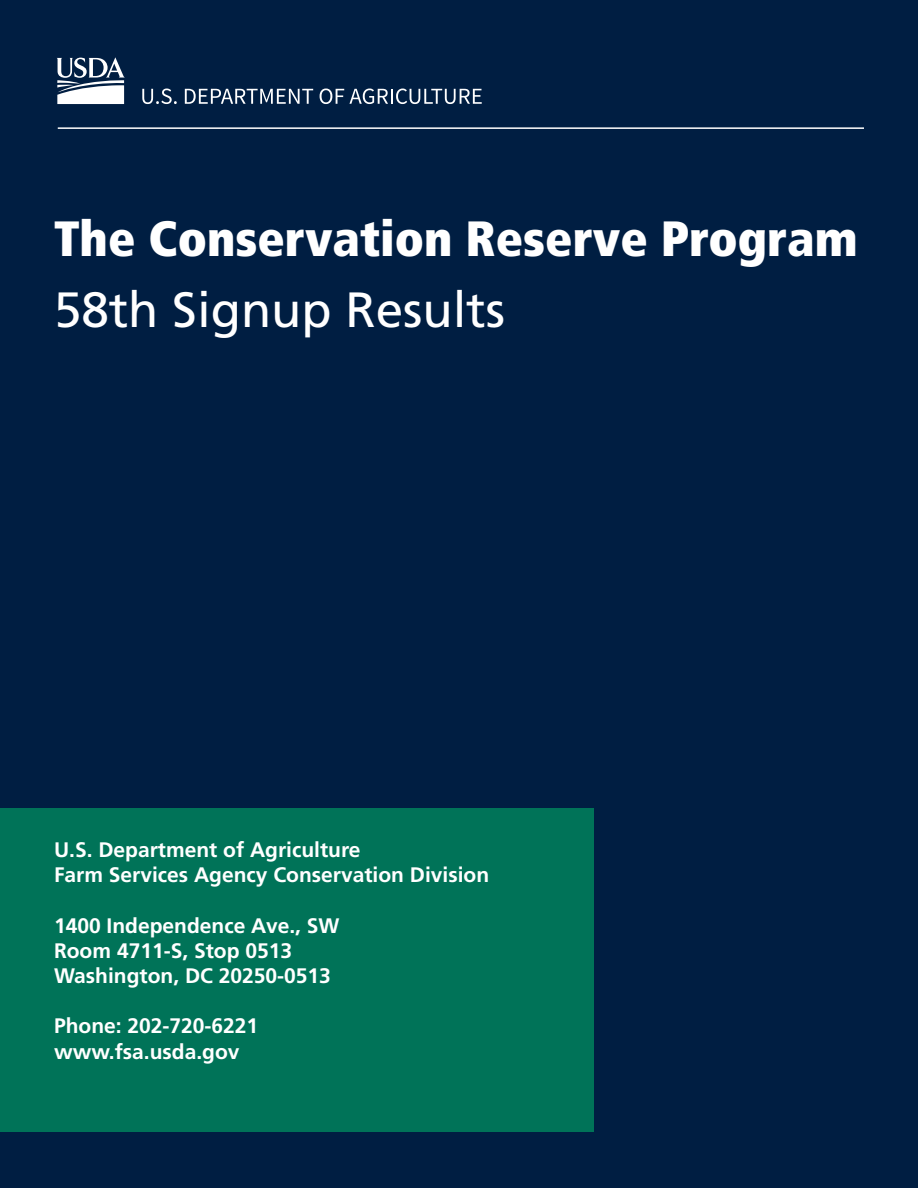
<style>
.page{position:relative;width:918px;height:1188px;background:#001e42}
.page>*{position:absolute;margin:0;border:0;box-sizing:border-box;transform-origin:0 0}
.t1{font:49.5px "Frutiger LT 87 X Blk Cn";color:#fff}
.t2{font:49.5px "Frutiger LT Std";color:#fff}
.t3{font:21px/25.2px "Frutiger LT 65 Bd";color:#fff}
</style>
<div class="page">
<svg style="left:57px;top:57px;width:68px;height:47px"></svg>
<svg style="left:142px;top:89px;width:35px;height:15px"></svg>
<svg style="left:185px;top:89px;width:128px;height:15px"></svg>
<svg style="left:320px;top:89px;width:162px;height:15px"></svg>
<hr style="left:58px;top:127px;width:806px;height:2px;background:#fff">
<div style="left:0;top:808px;width:594px;height:324px;background:#007358"></div>
<p class="t1" style="left:54px;top:208px;width:805px">The Conservation Reserve Program</p>
<p class="t2" style="left:54px;top:280px;width:453px">58th Signup Results</p>
<p class="t3" style="left:54px;top:837px;width:437px">U.S. Department of Agriculture<br>Farm Services Agency Conservation Division</p>
<p class="t3" style="left:54px;top:913px;width:287px">1400 Independence Ave., SW<br>Room 4711-S, Stop 0513</p>
<p class="t3" style="left:54px;top:963px;width:278px">Washington, DC 20250-0513</p>
<p class="t3" style="left:54px;top:1014px;width:206px">Phone: 202-720-6221</p>
<p class="t3" style="left:54px;top:1039px;width:187px">www.fsa.usda.gov</p>
</div>
